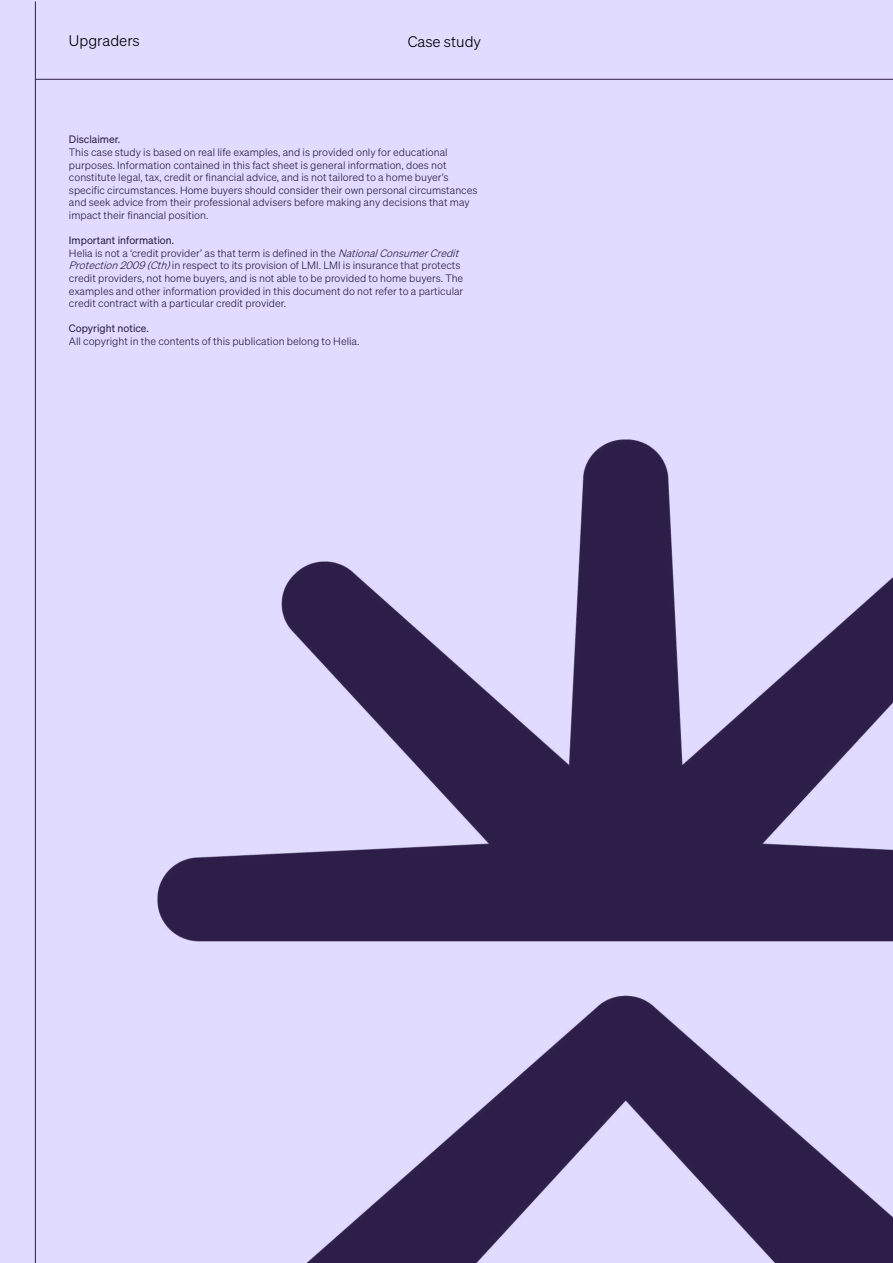
<style>
.page{position:relative;width:893px;height:1263px;background:#e1dcff}
.page>*{position:absolute;margin:0;border:0;box-sizing:border-box;transform-origin:0 0}
.t1{font:15px "Sohne Leicht";color:#000}
.t2{font:10.5px/12.6px "Sohne Leicht";color:#2d1d49}
.t3{font:10.5px "Sohne Buch";color:#2d1d49}
.s1{font-style:italic}
</style>
<div class="page">
<img style="left:157px;top:439px;width:736px;height:824px">
<hr style="left:35px;top:1px;width:1px;height:1262px;background:#2d1d49">
<hr style="left:35px;top:79px;width:858px;height:1px;background:#2d1d49">
<div style="left:53px;top:1176px;width:147px;height:87px;background:#e1dcff"></div>
<h1 class="t1" style="left:69px;top:32px;width:72px">Upgraders</h1>
<h1 class="t1" style="left:408px;top:33px;width:75px">Case study</h1>
<p class="t3" style="left:69px;top:133px;width:53px">Disclaimer.</p>
<p class="t2" style="left:69px;top:146px;width:410px">This case study is based on real life examples, and is provided only for educational purposes. Information contained in this fact sheet is general information, does not constitute legal, tax, credit or financial advice, and is not tailored to a home buyer’s specific circumstances. Home buyers should consider their own personal circumstances and seek advice from their professional advisers before making any decisions that may impact their financial position.</p>
<p class="t3" style="left:69px;top:234px;width:107px">Important information.</p>
<p class="t2" style="left:69px;top:247px;width:396px">Helia is not a ‘credit provider’ as that term is defined in the <span class="s1">NationalConsumerCredit Protection2009(Cth)</span>in respect to its provision of LMI. LMI is insurance that protects credit providers, not home buyers, and is not able to be provided to home buyers. The examples and other information provided in this document do not refer to a particular credit contract with a particular credit provider.</p>
<p class="t3" style="left:69px;top:322px;width:81px">Copyright notice.</p>
<p class="t2" style="left:69px;top:335px;width:292px">All copyright in the contents of this publication belong to Helia.</p>
</div>
